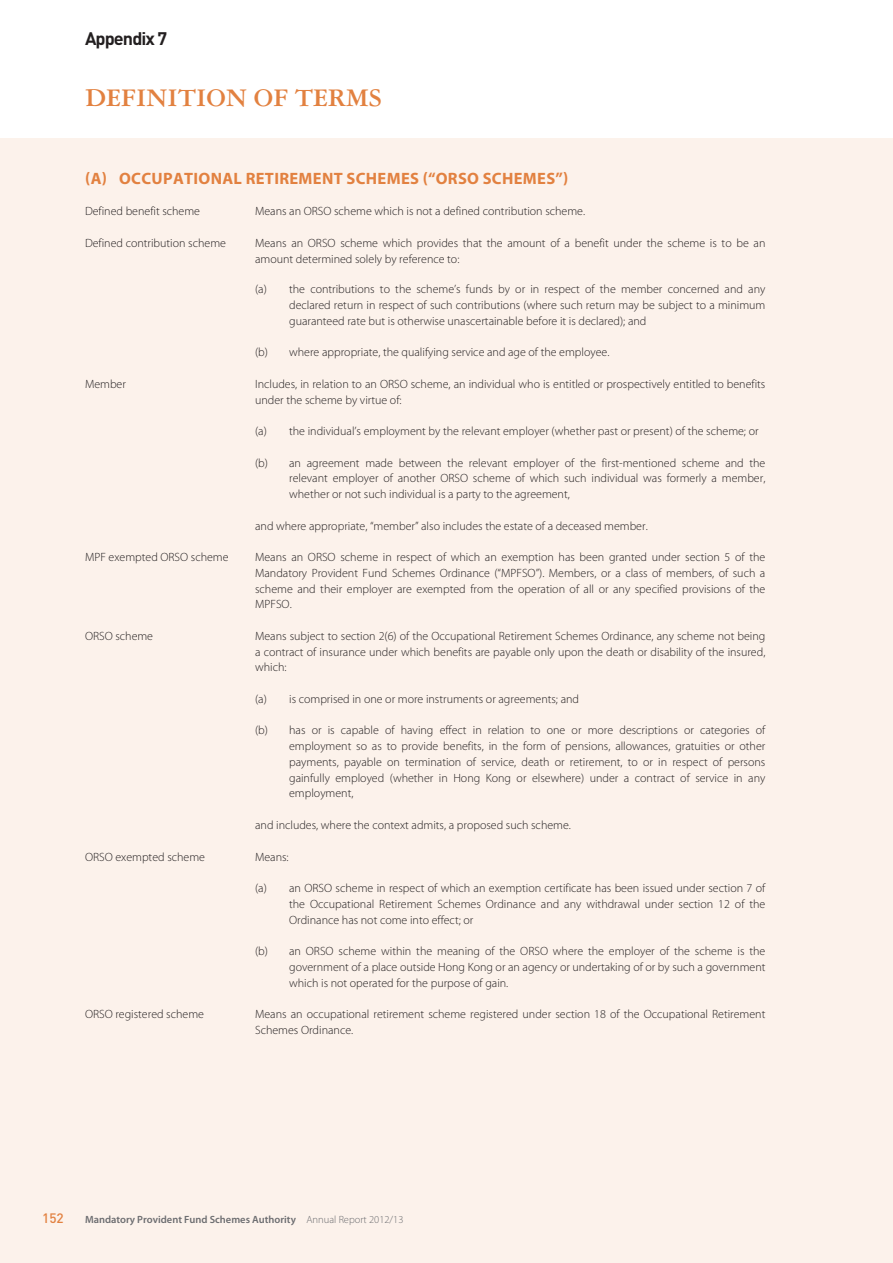
<style>
.page{position:relative;width:893px;height:1263px;background:#fff}
.page>*{position:absolute;margin:0;border:0;box-sizing:border-box;transform-origin:0 0}
.t1{font:700 27px "Garamond 3 LT Std";color:#e28140}
.t2{font:700 18px "DIN Pro";letter-spacing:-.05em;color:#231f20}
.t3{font:700 16.5px "Myriad Pro";letter-spacing:.02em;color:#e28140}
.t4{font:500 13.5px "DIN Pro";color:#e28140}
.t5{font:300 12px/15.8px "Myriad Pro";color:#231f20;text-align:justify}
.t6{font:600 10.5px "Myriad Pro";color:#6c6d70}
.s1{font-weight:300}
</style>
<div class="page">
<div style="left:0;top:138px;width:893px;height:1125px;background:#fcf2eb"></div>
<h2 class="t2" style="left:85px;top:32px;width:84px">Appendix 7</h2>
<h1 class="t1" style="left:85px;top:86px;width:299px">DEFINITION OF TERMS</h1>
<h3 class="t3" style="left:85px;top:172px;width:485px">(A) OCCUPATIONAL RETIREMENT SCHEMES (“ORSO SCHEMES”)</h3>
<p class="t5" style="left:85px;top:205px;width:117px">Defined benefit scheme</p>
<p class="t5" style="left:255px;top:205px;width:332px">Means an ORSO scheme which is not a defined contribution scheme.</p>
<p class="t5" style="left:85px;top:236px;width:142px">Defined contribution scheme</p>
<p class="t5" style="left:255px;top:236px;width:512px">Means an ORSO scheme which provides that the amount of a benefit under the scheme is to be an amount determined solely by reference to:</p>
<p class="t5" style="left:289px;top:283px;width:478px;text-indent:-34px">(a) the contributions to the scheme’s funds by or in respect of the member concerned and any declared return in respect of such contributions (where such return may be subject to a minimum guaranteed rate but is otherwise unascertainable before it is declared); and</p>
<p class="t5" style="left:255px;top:346px;width:356px">(b) where appropriate, the qualifying service and age of the employee.</p>
<p class="t5" style="left:85px;top:377px;width:42px">Member</p>
<p class="t5" style="left:255px;top:377px;width:512px">Includes, in relation to an ORSO scheme, an individual who is entitled or prospectively entitled to benefits under the scheme by virtue of:</p>
<p class="t5" style="left:255px;top:424px;width:505px">(a) the individual’s employment by the relevant employer (whether past or present) of the scheme; or</p>
<p class="t5" style="left:289px;top:456px;width:478px;text-indent:-34px">(b) an agreement made between the relevant employer of the first-mentioned scheme and the relevant employer of another ORSO scheme of which such individual was formerly a member, whether or not such individual is a party to the agreement,</p>
<p class="t5" style="left:255px;top:519px;width:394px">and where appropriate, “member” also includes the estate of a deceased member.</p>
<p class="t5" style="left:85px;top:550px;width:145px">MPF exempted ORSO scheme</p>
<p class="t5" style="left:255px;top:550px;width:512px">Means an ORSO scheme in respect of which an exemption has been granted under section 5 of the Mandatory Provident Fund Schemes Ordinance (“MPFSO”). Members, or a class of members, of such a scheme and their employer are exempted from the operation of all or any specified provisions of the MPFSO.</p>
<p class="t5" style="left:85px;top:629px;width:70px">ORSO scheme</p>
<p class="t5" style="left:255px;top:629px;width:512px">Means subject to section 2(6) of the Occupational Retirement Schemes Ordinance, any scheme not being a contract of insurance under which benefits are payable only upon the death or disability of the insured, which:</p>
<p class="t5" style="left:255px;top:692px;width:325px">(a) is comprised in one or more instruments or agreements; and</p>
<p class="t5" style="left:289px;top:724px;width:478px;text-indent:-34px">(b) has or is capable of having effect in relation to one or more descriptions or categories of employment so as to provide benefits, in the form of pensions, allowances, gratuities or other payments, payable on termination of service, death or retirement, to or in respect of persons gainfully employed (whether in Hong Kong or elsewhere) under a contract of service in any employment,</p>
<p class="t5" style="left:255px;top:818px;width:317px">and includes, where the context admits, a proposed such scheme.</p>
<p class="t5" style="left:85px;top:850px;width:122px">ORSO exempted scheme</p>
<p class="t5" style="left:255px;top:850px;width:35px">Means:</p>
<p class="t5" style="left:289px;top:881px;width:478px;text-indent:-34px">(a) an ORSO scheme in respect of which an exemption certificate has been issued under section 7 of the Occupational Retirement Schemes Ordinance and any withdrawal under section 12 of the Ordinance has not come into effect; or</p>
<p class="t5" style="left:289px;top:944px;width:478px;text-indent:-34px">(b) an ORSO scheme within the meaning of the ORSO where the employer of the scheme is the government of a place outside Hong Kong or an agency or undertaking of or by such a government which is not operated for the purpose of gain.</p>
<p class="t5" style="left:85px;top:1007px;width:121px">ORSO registered scheme</p>
<p class="t5" style="left:255px;top:1007px;width:512px">Means an occupational retirement scheme registered under section 18 of the Occupational Retirement<br>Schemes Ordinance.</p>
<p class="t4" style="left:42px;top:1213px;width:23px">152</p>
<p class="t6" style="left:85px;top:1215px;width:320px">Mandatory Provident Fund Schemes Authority <span class="s1">Annual Report 2012/13</span></p>
</div>
